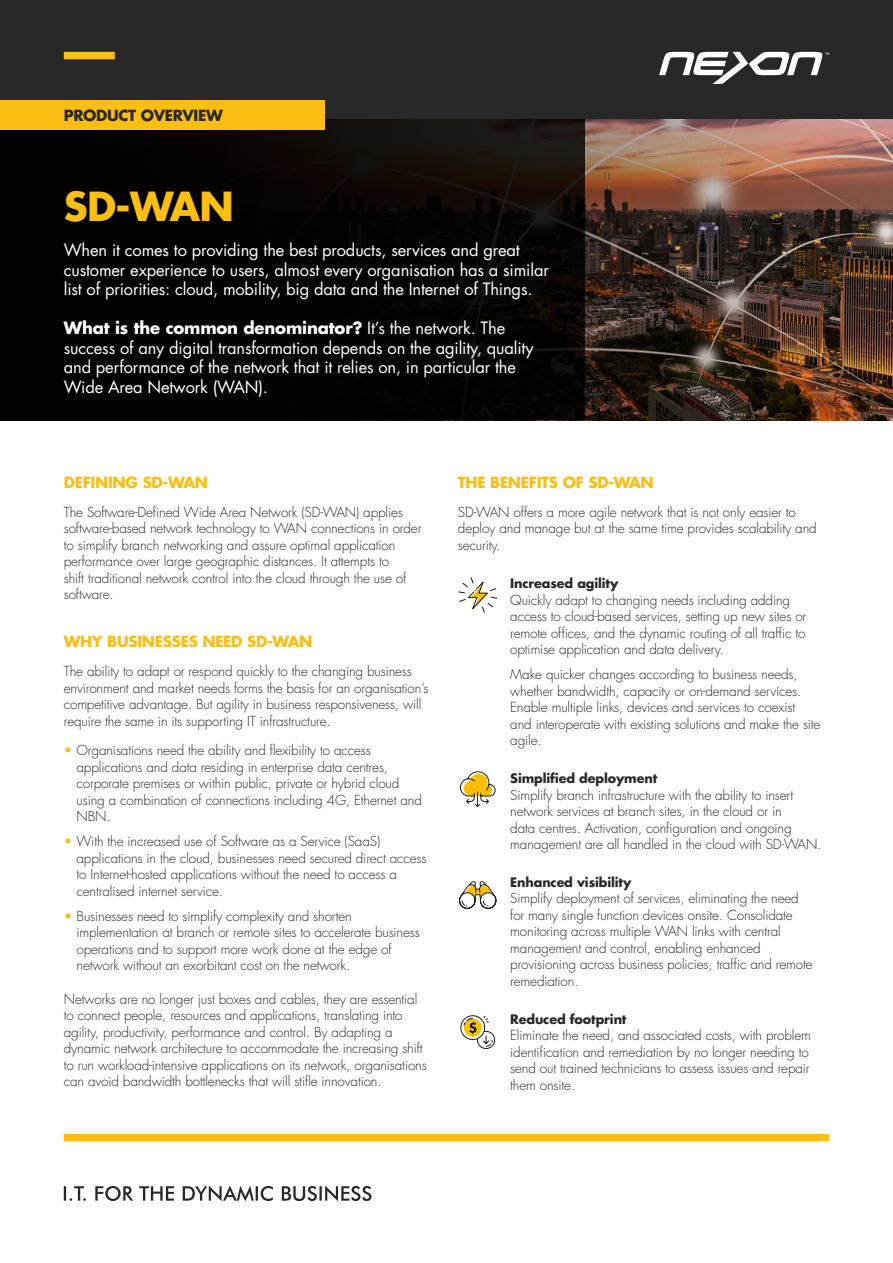
<style>
.page{position:relative;width:893px;height:1263px;background:#fff}
.page>*{position:absolute;margin:0;border:0;box-sizing:border-box;transform-origin:0 0}
.H1_-_Yellow_-_26_26{font:700 39px "Futura Std";color:#fbbf13}
.Cover_Intro_1_-_Whit{font:16.5px/19.5px "Futura Std";letter-spacing:-.01em;color:#fff}
.H6_-_Yellow_-_10_12{font:700 15px "Futura Std";letter-spacing:-.02em;color:#fbbf13}
.H6_-_Slate_-_10_12{font:700 15px "Futura Std";letter-spacing:-.02em;color:#292829}
.Body_1_-_Slate_-_9_1{font:300 13.5px/16.5px "Futura Std";letter-spacing:-.01em;color:#292829}
.Body_1_-_Slate_-_9_1-2{font:700 12.75px "Futura Std";letter-spacing:-.01em;color:#292829}
.s1{font-weight:700}
.s2{color:#fbbf13}
</style>
<div class="page">
<div style="left:0;top:0;width:893px;height:119px;background:#292829"></div>
<svg style="left:659px;top:52px;width:170px;height:32px"></svg>
<div style="left:64px;top:52px;width:51px;height:7px;background:#fbbf13"></div>
<svg style="left:64px;top:1186px;width:307px;height:15px"></svg>
<img style="left:0;top:119px;width:893px;height:301px">
<div style="left:0;top:119px;width:585px;height:300px;background:#000"></div>
<div style="left:0;top:100px;width:325px;height:29px;background:#fbbf13"></div>
<div style="left:64px;top:1134px;width:765px;height:7px;background:#fbbf13"></div>
<svg style="left:458px;top:577px;width:39px;height:36px"></svg>
<svg style="left:459px;top:771px;width:37px;height:36px"></svg>
<svg style="left:459px;top:881px;width:38px;height:28px"></svg>
<svg style="left:460px;top:1015px;width:35px;height:34px"></svg>
<p class="H6_-_Slate_-_10_12" style="left:64px;top:105px;width:161px">PRODUCT OVERVIEW</p>
<p class="H1_-_Yellow_-_26_26" style="left:64px;top:181px;width:172px">SD-WAN</p>
<p class="Cover_Intro_1_-_Whit" style="left:64px;top:240px;width:487px">When it comes to providing the best products, services and great customer experience to users, almost every organisation has a similar list of priorities: cloud, mobility, big data and the Internet of Things.</p>
<p class="Cover_Intro_1_-_Whit" style="left:64px;top:318px;width:471px"><span class="s1">What is the common denominator?</span> It’s the network. The success of any digital transformation depends on the agility, quality and performance of the network that it relies on, in particular the Wide Area Network (WAN).</p>
<p class="H6_-_Yellow_-_10_12" style="left:64px;top:472px;width:146px">DEFINING SD-WAN</p>
<p class="Body_1_-_Slate_-_9_1" style="left:64px;top:504px;width:359px">The Software-Defined Wide Area Network (SD-WAN) applies software-based network technology to WAN connections in order to simplify branch networking and assure optimal application performance over large geographic distances. It attempts to<br>shift traditional network control into the cloud through the use of software.</p>
<p class="H6_-_Yellow_-_10_12" style="left:64px;top:631px;width:250px">WHY BUSINESSES NEED SD-WAN</p>
<p class="Body_1_-_Slate_-_9_1" style="left:64px;top:664px;width:366px">The ability to adapt or respond quickly to the changing business environment and market needs forms the basis for an organisation’s competitive advantage. But agility in business responsiveness, will require the same in its supporting IT infrastructure.</p>
<p class="Body_1_-_Slate_-_9_1" style="left:77px;top:742px;width:347px;text-indent:-13px"><span class="s2">•</span> Organisations need the ability and flexibility to access applications and data residing in enterprise data centres, corporate premises or within public, private or hybrid cloud using a combination of connections including 4G, Ethernet and NBN.</p>
<p class="Body_1_-_Slate_-_9_1" style="left:77px;top:833px;width:351px;text-indent:-13px"><span class="s2">•</span> With the increased use of Software as a Service (SaaS) applications in the cloud, businesses need secured direct access to Internet-hosted applications without the need to access a centralised internet service.</p>
<p class="Body_1_-_Slate_-_9_1" style="left:77px;top:908px;width:345px;text-indent:-13px"><span class="s2">•</span> Businesses need to simplify complexity and shorten implementation at branch or remote sites to accelerate business operations and to support more work done at the edge of network without an exorbitant cost on the network.</p>
<p class="Body_1_-_Slate_-_9_1" style="left:64px;top:991px;width:365px">Networks are no longer just boxes and cables, they are essential to connect people, resources and applications, translating into agility, productivity, performance and control. By adapting a dynamic network architecture to accommodate the increasing shift to run workload-intensive applications on its network, organisations can avoid bandwidth bottlenecks that will stifle innovation.</p>
<p class="H6_-_Yellow_-_10_12" style="left:458px;top:472px;width:197px">THE BENEFITS OF SD-WAN</p>
<p class="Body_1_-_Slate_-_9_1" style="left:458px;top:504px;width:360px">SD-WAN offers a more agile network that is not only easier to deploy and manage but at the same time provides scalability and security.</p>
<p class="Body_1_-_Slate_-_9_1-2" style="left:510px;top:575px;width:110px">Increased agility</p>
<p class="Body_1_-_Slate_-_9_1" style="left:510px;top:592px;width:298px">Quickly adapt to changing needs including adding access to cloud-based services, setting up new sites or remote offices, and the dynamic routing of all traffic to optimise application and data delivery.</p>
<p class="Body_1_-_Slate_-_9_1" style="left:510px;top:667px;width:312px">Make quicker changes according to business needs, whether bandwidth, capacity or on-demand services.<br>Enable multiple links, devices and services to coexist<br>and interoperate with existing solutions and make the site agile.</p>
<p class="Body_1_-_Slate_-_9_1-2" style="left:510px;top:770px;width:148px">Simplified deployment</p>
<p class="Body_1_-_Slate_-_9_1" style="left:510px;top:787px;width:313px">Simplify branch infrastructure with the ability to insert network services at branch sites, in the cloud or in<br>data centres. Activation, configuration and ongoing management are all handled in the cloud with SD-WAN.</p>
<p class="Body_1_-_Slate_-_9_1-2" style="left:510px;top:874px;width:123px">Enhanced visibility</p>
<p class="Body_1_-_Slate_-_9_1" style="left:510px;top:891px;width:304px">Simplify deployment of services, eliminating the need for many single function devices onsite. Consolidate monitoring across multiple WAN links with central management and control, enabling enhanced provisioning across business policies, traffic and remote remediation.</p>
<p class="Body_1_-_Slate_-_9_1-2" style="left:510px;top:1010px;width:118px">Reduced footprint</p>
<p class="Body_1_-_Slate_-_9_1" style="left:510px;top:1027px;width:302px">Eliminate the need, and associated costs, with problem identification and remediation by no longer needing to send out trained technicians to assess issues and repair them onsite.</p>
</div>
